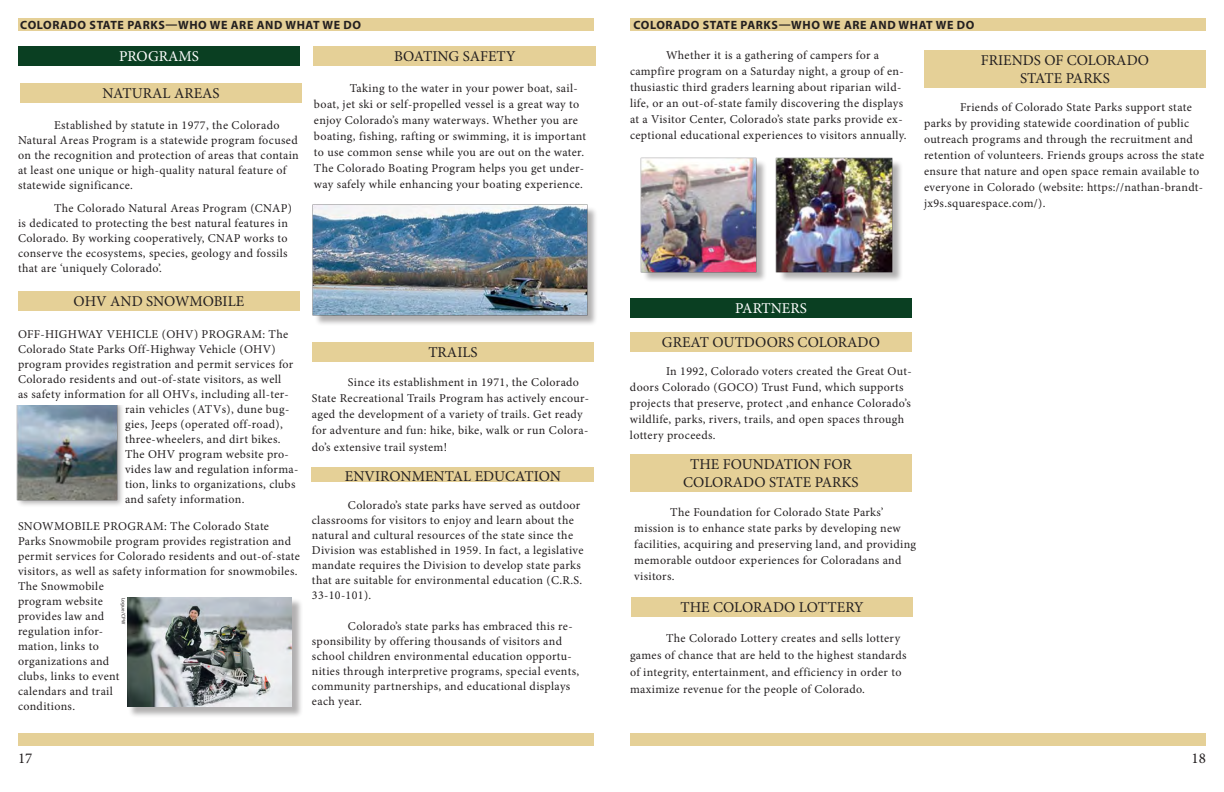
<style>
.page{position:relative;width:1224px;height:792px;background:#fff}
.page>*{position:absolute;margin:0;border:0;box-sizing:border-box;transform-origin:0 0}
.t1{font:15px/18px "Minion Pro";color:#231f20;text-align:center}
.t2{font:15px "Minion Pro";color:#fff}
.Headers{font:12px/15px "Minion Pro";letter-spacing:.03em;color:#231f20}
.Subheaders{font:700 12px "Myriad Pro";letter-spacing:.05em;color:#231f20}
.Headers-2{font:5px "Myriad Pro";letter-spacing:.03em;color:#231f20}
</style>
<div class="page">
<div style="left:18px;top:18px;width:576px;height:13px;background:#e5d097"></div>
<div style="left:630px;top:18px;width:576px;height:13px;background:#e5d097"></div>
<div style="left:18px;top:46px;width:282px;height:20px;background:#0a3f22"></div>
<div style="left:18px;top:291px;width:282px;height:20px;background:#e5d097"></div>
<div style="left:20px;top:83px;width:282px;height:19px;background:#e5d097"></div>
<div style="left:314px;top:46px;width:282px;height:20px;background:#e5d097"></div>
<div style="left:312px;top:342px;width:282px;height:20px;background:#e5d097"></div>
<div style="left:312px;top:467px;width:282px;height:14px;background:#e5d097"></div>
<div style="left:128px;top:598px;width:175px;height:120px;background:#231f20;opacity:.35"></div>
<img style="left:127px;top:597px;width:165px;height:110px">
<div style="left:16px;top:405px;width:109px;height:102px;background:#231f20;opacity:.35"></div>
<img style="left:17px;top:405px;width:100px;height:96px">
<div style="left:315px;top:206px;width:283px;height:120px;background:#231f20;opacity:.35"></div>
<img style="left:313px;top:204px;width:275px;height:112px">
<div style="left:630px;top:298px;width:282px;height:19px;background:#0a3f22"></div>
<div style="left:643px;top:159px;width:124px;height:124px;background:#231f20;opacity:.35"></div>
<img style="left:641px;top:157px;width:116px;height:115px">
<div style="left:778px;top:159px;width:125px;height:124px;background:#231f20;opacity:.35"></div>
<img style="left:776px;top:157px;width:116px;height:115px">
<div style="left:630px;top:332px;width:282px;height:20px;background:#e5d097"></div>
<div style="left:630px;top:454px;width:282px;height:38px;background:#e5d097"></div>
<div style="left:631px;top:597px;width:282px;height:20px;background:#e5d097"></div>
<div style="left:924px;top:50px;width:282px;height:38px;background:#e5d097"></div>
<div style="left:630px;top:733px;width:576px;height:13px;background:#e5d097"></div>
<div style="left:18px;top:733px;width:576px;height:13px;background:#e5d097"></div>
<p class="Subheaders" style="left:20px;top:17px;width:342px">COLORADO STATE PARKS—WHO WE ARE AND WHAT WE DO</p>
<p class="Subheaders" style="left:633px;top:17px;width:342px">COLORADO STATE PARKS—WHO WE ARE AND WHAT WE DO</p>
<p class="t2" style="left:119px;top:46px;width:81px">PROGRAMS</p>
<p class="t1" style="left:103px;top:84px;width:119px">NATURAL AREAS</p>
<p class="Headers" style="left:18px;top:118px;width:282px;text-indent:36px">Established by statute in 1977, the Colorado Natural Areas Program is a statewide program focused on the recognition and protection of areas that contain at least one unique or high-quality natural feature of statewide significance.</p>
<p class="Headers" style="left:18px;top:201px;width:275px;text-indent:36px">The Colorado Natural Areas Program (CNAP) is dedicated to protecting the best natural features in Colorado. By working cooperatively, CNAP works to conserve the ecosystems, species, geology and fossils that are ‘uniquely Colorado’.</p>
<p class="t1" style="left:74px;top:292px;width:172px">OHV AND SNOWMOBILE</p>
<p class="Headers" style="left:18px;top:327px;width:272px">OFF-HIGHWAY VEHICLE (OHV) PROGRAM: The</p>
<p class="Headers" style="left:18px;top:342px;width:259px">Colorado State Parks Off-Highway Vehicle (OHV)</p>
<p class="Headers" style="left:18px;top:357px;width:277px">program provides registration and permit services for</p>
<p class="Headers" style="left:18px;top:372px;width:265px">Colorado residents and out-of-state visitors, as well</p>
<p class="Headers" style="left:18px;top:387px;width:272px">as safety information for all OHVs, including all-ter-</p>
<p class="Headers" style="left:125px;top:402px;width:166px">rain vehicles (ATVs), dune bug-</p>
<p class="Headers" style="left:125px;top:417px;width:159px">gies, Jeeps (operated off-road),</p>
<p class="Headers" style="left:125px;top:432px;width:157px">three-wheelers, and dirt bikes.</p>
<p class="Headers" style="left:125px;top:447px;width:165px">The OHV program website pro-</p>
<p class="Headers" style="left:125px;top:462px;width:175px">vides law and regulation informa-</p>
<p class="Headers" style="left:125px;top:477px;width:172px">tion, links to organizations, clubs</p>
<p class="Headers" style="left:125px;top:492px;width:121px">and safety information.</p>
<p class="Headers" style="left:18px;top:519px;width:284px">SNOWMOBILE PROGRAM: The Colorado State<br>Parks Snowmobile program provides registration and permit services for Colorado residents and out-of-state visitors, as well as safety information for snowmobiles.<br>The Snowmobile<br>program website<br>provides law and<br>regulation infor-<br>mation, links to<br>organizations and<br>clubs, links to event<br>calendars and trail<br>conditions.</p>
<p class="Headers-2" style="left:127px;top:598px;width:27px;rotate:90deg">Logue/CPW</p>
<p class="t1" style="left:394px;top:47px;width:123px">BOATING SAFETY</p>
<p class="Headers" style="left:314px;top:80px;width:274px;line-height:16px;text-indent:36px">Taking to the water in your power boat, sail&shy;boat, jet ski or self-propelled vessel is a great way to enjoy Colorado’s many waterways. Whether you are boating, fishing, rafting or swimming, it is important to use common sense while you are out on the water.<br>The Colorado Boating Program helps you get under&shy;way safely while enhancing your boating experience.</p>
<p class="t1" style="left:428px;top:343px;width:51px">TRAILS</p>
<p class="Headers" style="left:312px;top:374px;width:279px;line-height:16.2px;text-indent:36px">Since its establishment in 1971, the Colorado State Recreational Trails Program has actively encour&shy;aged the development of a variety of trails. Get ready for adventure and fun: hike, bike, walk or run Colora&shy;do’s extensive trail system!</p>
<p class="t1" style="left:345px;top:467px;width:217px">ENVIRONMENTAL EDUCATION</p>
<p class="Headers" style="left:312px;top:498px;width:273px;text-indent:36px">Colorado’s state parks have served as outdoor classrooms for visitors to enjoy and learn about the natural and cultural resources of the state since the Division was established in 1959. In fact, a legislative mandate requires the Division to develop state parks that are suitable for environmental education (C.R.S.<br>33-10-101).</p>
<p class="Headers" style="left:312px;top:619px;width:269px;text-indent:36px">Colorado’s state parks has embraced this re&shy;sponsibility by offering thousands of visitors and school children environmental education opportu&shy;nities through interpretive programs, special events, community partnerships, and educational displays each year.</p>
<p class="Headers" style="left:630px;top:47px;width:278px;line-height:16px;text-indent:36px">Whether it is a gathering of campers for a campfire program on a Saturday night, a group of en&shy;thusiastic third graders learning about riparian wild&shy;life, or an out-of-state family discovering the displays at a Visitor Center, Colorado’s state parks provide ex&shy;ceptional educational experiences to visitors annually.</p>
<p class="t1" style="left:981px;top:51px;width:170px">FRIENDS OF COLORADO<br>STATE PARKS</p>
<p class="Headers" style="left:924px;top:99px;width:282px;line-height:16px;text-indent:36px">Friends of Colorado State Parks support state parks by providing statewide coordination of public outreach programs and through the recruitment and retention of volunteers. Friends groups across the state ensure that nature and open space remain available to everyone in Colorado (website: https://nathan-brandt&shy;jx9s.squarespace.com/).</p>
<p class="t2" style="left:735px;top:298px;width:73px">PARTNERS</p>
<p class="t1" style="left:662px;top:334px;width:220px">GREAT OUTDOORS COLORADO</p>
<p class="Headers" style="left:630px;top:363px;width:283px;line-height:16px;text-indent:36px">In 1992, Colorado voters created the Great Out&shy;doors Colorado (GOCO) Trust Fund, which supports projects that preserve, protect ,and enhance Colorado’s wildlife, parks, rivers, trails, and open spaces through lottery proceeds.</p>
<p class="t1" style="left:683px;top:456px;width:177px">THE FOUNDATION FOR<br>COLORADO STATE PARKS</p>
<p class="Headers" style="left:634px;top:505px;width:283px;line-height:16px;text-indent:36px">The Foundation for Colorado State Parks’ mission is to enhance state parks by developing new facilities, acquiring and preserving land, and providing memorable outdoor experiences for Coloradans and visitors.</p>
<p class="t1" style="left:680px;top:598px;width:185px">THE COLORADO LOTTERY</p>
<p class="Headers" style="left:630px;top:630px;width:278px;line-height:17px;text-indent:36px">The Colorado Lottery creates and sells lottery games of chance that are held to the highest standards of integrity, entertainment, and efficiency in order to maximize revenue for the people of Colorado.</p>
<p class="t1" style="left:18px;top:749px;width:16px">17</p>
<p class="t1" style="left:1192px;top:749px;width:16px">18</p>
</div>
